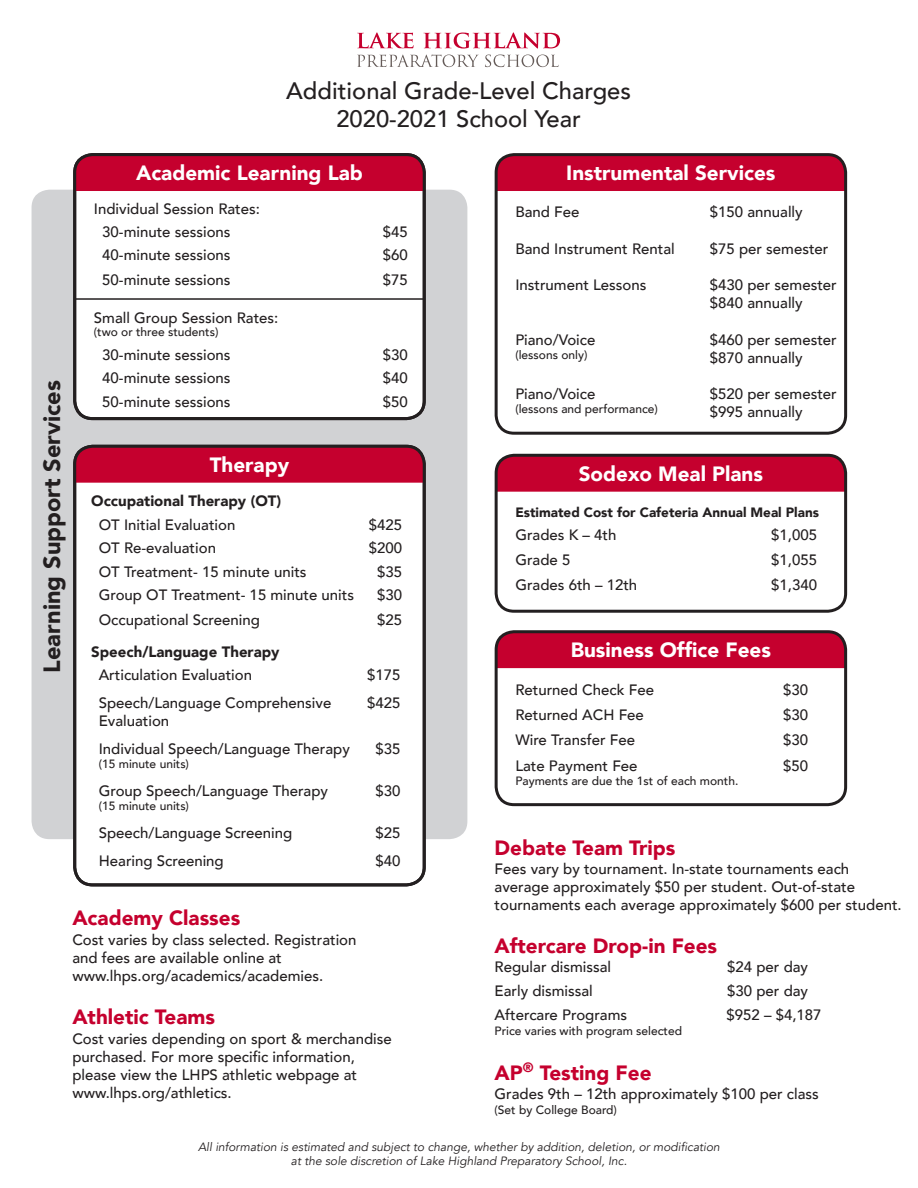
<style>
.page{position:relative;width:918px;height:1188px;background:#fff}
.page>*{position:absolute;margin:0;border:0;box-sizing:border-box;transform-origin:0 0}
.t1{font:500 23.7px "Avenir";color:#231f20}
.t2{font:900 23.55px "Avenir";color:#231f20}
.t3{font:900 20.7px "Avenir";color:#fff}
.t4{font:900 20.7px "Avenir";color:#c5002e}
.t5{font:500 15px/18px "Avenir";color:#231f20}
.t6{font:900 15px "Avenir";color:#231f20}
.t7{font:900 13.5px "Avenir";color:#231f20}
.t8{font:500 12px "Avenir";color:#231f20}
.t9{font:italic 12px "Avenir";color:#231f20}
</style>
<div class="page">
<div style="left:32px;top:190px;width:435px;height:649px;background:#d1d2d4;border-radius:18px"></div>
<svg style="left:357px;top:55px;width:202px;height:12px"></svg>
<svg style="left:357px;top:32px;width:203px;height:17px"></svg>
<div style="left:496px;top:155px;width:347px;height:36px;background:#c5002e"></div>
<div style="left:495px;top:153px;width:352px;height:282px;border:3px solid #231f20;border-radius:18px"></div>
<div style="left:496px;top:634px;width:347px;height:34px;background:#c5002e"></div>
<div style="left:495px;top:630px;width:352px;height:176px;border:3px solid #231f20;border-radius:18px"></div>
<div style="left:496px;top:455px;width:350px;height:37px;background:#c5002e"></div>
<div style="left:495px;top:454px;width:352px;height:159px;border:3px solid #231f20;border-radius:18px"></div>
<div style="left:75px;top:446px;width:349px;height:439px;background:#fff;border-radius:18px"></div>
<div style="left:75px;top:446px;width:347px;height:37px;background:#c5002e"></div>
<div style="left:73px;top:445px;width:353px;height:441px;border:3px solid #231f20;border-radius:18px"></div>
<div style="left:75px;top:155px;width:349px;height:264px;background:#fff;border-radius:18px"></div>
<div style="left:77px;top:157px;width:345px;height:34px;background:#c5002e"></div>
<hr style="left:75px;top:298px;width:349px;height:2px;background:#231f20">
<div style="left:73px;top:153px;width:353px;height:267px;border:3px solid #231f20;border-radius:18px"></div>
<p class="t2" style="left:32px;top:673px;width:294px;rotate:-90deg">Learning Support Services</p>
<p class="t1" style="left:286px;top:70px;width:346px">Additional Grade-Level Charges</p>
<p class="t1" style="left:336px;top:98px;width:246px">2020-2021 School Year</p>
<p class="t3" style="left:136px;top:155px;width:228px">Academic Learning Lab</p>
<p class="t5" style="left:94px;top:199px;width:168px">Individual Session Rates:</p>
<p class="t5" style="left:102px;top:222px;width:130px">30-minute sessions</p>
<p class="t5" style="left:383px;top:222px;width:27px">$45</p>
<p class="t5" style="left:102px;top:245px;width:130px">40-minute sessions</p>
<p class="t5" style="left:383px;top:245px;width:27px">$60</p>
<p class="t5" style="left:102px;top:270px;width:130px">50-minute sessions</p>
<p class="t5" style="left:383px;top:270px;width:27px">$75</p>
<p class="t5" style="left:94px;top:307px;width:186px">Small Group Session Rates:</p>
<p class="t8" style="left:94px;top:321px;width:126px">(two or three students)</p>
<p class="t5" style="left:102px;top:345px;width:130px">30-minute sessions</p>
<p class="t5" style="left:383px;top:345px;width:27px">$30</p>
<p class="t5" style="left:102px;top:392px;width:130px">50-minute sessions</p>
<p class="t5" style="left:383px;top:392px;width:27px">$50</p>
<p class="t5" style="left:102px;top:368px;width:130px">40-minute sessions</p>
<p class="t5" style="left:383px;top:368px;width:27px">$40</p>
<p class="t3" style="left:210px;top:447px;width:81px">Therapy</p>
<p class="t6" style="left:91px;top:488px;width:191px">Occupational Therapy (OT)</p>
<p class="t5" style="left:99px;top:515px;width:138px">OT Initial Evaluation</p>
<p class="t5" style="left:369px;top:515px;width:35px">$425</p>
<p class="t5" style="left:99px;top:538px;width:119px">OT Re-evaluation</p>
<p class="t5" style="left:369px;top:538px;width:35px">$200</p>
<p class="t5" style="left:99px;top:561px;width:209px">OT Treatment- 15 minute units</p>
<p class="t5" style="left:377px;top:561px;width:27px">$35</p>
<p class="t5" style="left:99px;top:585px;width:257px">Group OT Treatment- 15 minute units</p>
<p class="t5" style="left:377px;top:585px;width:27px">$30</p>
<p class="t5" style="left:99px;top:610px;width:163px">Occupational Screening</p>
<p class="t5" style="left:377px;top:610px;width:27px">$25</p>
<p class="t6" style="left:91px;top:639px;width:190px">Speech/Language Therapy</p>
<p class="t5" style="left:99px;top:665px;width:155px">Articulation Evaluation</p>
<p class="t5" style="left:367px;top:665px;width:35px">$175</p>
<p class="t5" style="left:99px;top:693px;width:234px">Speech/Language Comprehensive<br>Evaluation</p>
<p class="t5" style="left:367px;top:693px;width:35px">$425</p>
<p class="t5" style="left:99px;top:739px;width:253px">Individual Speech/Language Therapy</p>
<p class="t8" style="left:99px;top:754px;width:92px">(15 minute units)</p>
<p class="t5" style="left:376px;top:739px;width:27px">$35</p>
<p class="t5" style="left:99px;top:781px;width:231px">Group Speech/Language Therapy</p>
<p class="t8" style="left:99px;top:796px;width:92px">(15 minute units)</p>
<p class="t5" style="left:376px;top:781px;width:27px">$30</p>
<p class="t3" style="left:566px;top:155px;width:211px">Instrumental Services</p>
<p class="t5" style="left:515px;top:202px;width:66px">Band Fee</p>
<p class="t5" style="left:710px;top:202px;width:94px">$150 annually</p>
<p class="t5" style="left:515px;top:239px;width:161px">Band Instrument Rental</p>
<p class="t5" style="left:710px;top:239px;width:120px">$75 per semester</p>
<p class="t5" style="left:515px;top:275px;width:133px">Instrument Lessons</p>
<p class="t5" style="left:710px;top:275px;width:128px">$430 per semester</p>
<p class="t5" style="left:710px;top:293px;width:94px">$840 annually</p>
<p class="t5" style="left:515px;top:330px;width:82px">Piano/Voice</p>
<p class="t8" style="left:515px;top:344px;width:74px">(lessons only)</p>
<p class="t5" style="left:710px;top:330px;width:128px">$460 per semester</p>
<p class="t5" style="left:710px;top:348px;width:94px">$870 annually</p>
<p class="t5" style="left:515px;top:384px;width:82px">Piano/Voice</p>
<p class="t8" style="left:515px;top:399px;width:144px">(lessons and performance)</p>
<p class="t5" style="left:710px;top:384px;width:128px">$520 per semester</p>
<p class="t5" style="left:710px;top:402px;width:94px">$995 annually</p>
<p class="t3" style="left:579px;top:456px;width:186px">Sodexo Meal Plans</p>
<p class="t7" style="left:515px;top:500px;width:305px">Estimated Cost for Cafeteria Annual Meal Plans</p>
<p class="t5" style="left:515px;top:524px;width:103px">Grades K – 4th</p>
<p class="t5" style="left:771px;top:524px;width:47px">$1,005</p>
<p class="t5" style="left:515px;top:575px;width:123px">Grades 6th – 12th</p>
<p class="t5" style="left:771px;top:575px;width:47px">$1,340</p>
<p class="t5" style="left:515px;top:550px;width:57px">Grade 5</p>
<p class="t5" style="left:771px;top:550px;width:47px">$1,055</p>
<p class="t3" style="left:571px;top:632px;width:202px">Business Office Fees</p>
<p class="t5" style="left:515px;top:680px;width:140px">Returned Check Fee</p>
<p class="t5" style="left:783px;top:680px;width:27px">$30</p>
<p class="t5" style="left:515px;top:705px;width:130px">Returned ACH Fee</p>
<p class="t5" style="left:783px;top:705px;width:27px">$30</p>
<p class="t5" style="left:515px;top:730px;width:121px">Wire Transfer Fee</p>
<p class="t5" style="left:783px;top:730px;width:27px">$30</p>
<p class="t5" style="left:515px;top:756px;width:124px">Late Payment Fee</p>
<p class="t8" style="left:515px;top:771px;width:225px">Payments are due the 1st of each month.</p>
<p class="t5" style="left:783px;top:756px;width:27px">$50</p>
<p class="t5" style="left:99px;top:823px;width:195px">Speech/Language Screening</p>
<p class="t5" style="left:376px;top:823px;width:27px">$25</p>
<p class="t5" style="left:99px;top:851px;width:127px">Hearing Screening</p>
<p class="t5" style="left:376px;top:851px;width:27px">$40</p>
<p class="t4" style="left:72px;top:900px;width:169px">Academy Classes</p>
<p class="t5" style="left:72px;top:930px;width:286px">Cost varies by class selected. Registration and fees are available online at</p>
<p class="t5" style="left:72px;top:966px;width:252px">www.lhps.org/academics/academies.</p>
<p class="t4" style="left:72px;top:1000px;width:144px">Athletic Teams</p>
<p class="t5" style="left:72px;top:1029px;width:321px">Cost varies depending on sport &amp; merchandise purchased. For more specific information, please view the LHPS athletic webpage at www.lhps.org/athletics.</p>
<p class="t4" style="left:495px;top:830px;width:182px">Debate Team Trips</p>
<p class="t5" style="left:495px;top:859px;width:409px">Fees vary by tournament. In-state tournaments each average approximately $50 per student. Out-of-state tournaments each average approximately $600 per student.</p>
<p class="t4" style="left:495px;top:928px;width:224px">Aftercare Drop-in Fees</p>
<p class="t5" style="left:495px;top:957px;width:118px">Regular dismissal</p>
<p class="t5" style="left:727px;top:957px;width:82px">$24 per day</p>
<p class="t5" style="left:495px;top:981px;width:100px">Early dismissal</p>
<p class="t5" style="left:727px;top:981px;width:82px">$30 per day</p>
<p class="t5" style="left:495px;top:1005px;width:134px">Aftercare Programs</p>
<p class="t8" style="left:495px;top:1020px;width:189px">Price varies with program selected</p>
<p class="t5" style="left:727px;top:1005px;width:97px">$952 – $4,187</p>
<p class="t4" style="left:495px;top:1055px;width:158px">AP<sup>®</sup> Testing Fee</p>
<p class="t5" style="left:495px;top:1084px;width:326px">Grades 9th – 12th approximately $100 per class</p>
<p class="t8" style="left:495px;top:1099px;width:124px">(Set by College Board)</p>
<p class="t9" style="left:198px;top:1139px;width:523px">All information is estimated and subject to change, whether by addition, deletion, or modification</p>
<p class="t9" style="left:291px;top:1154px;width:338px">at the sole discretion of Lake Highland Preparatory School, Inc.</p>
</div>
